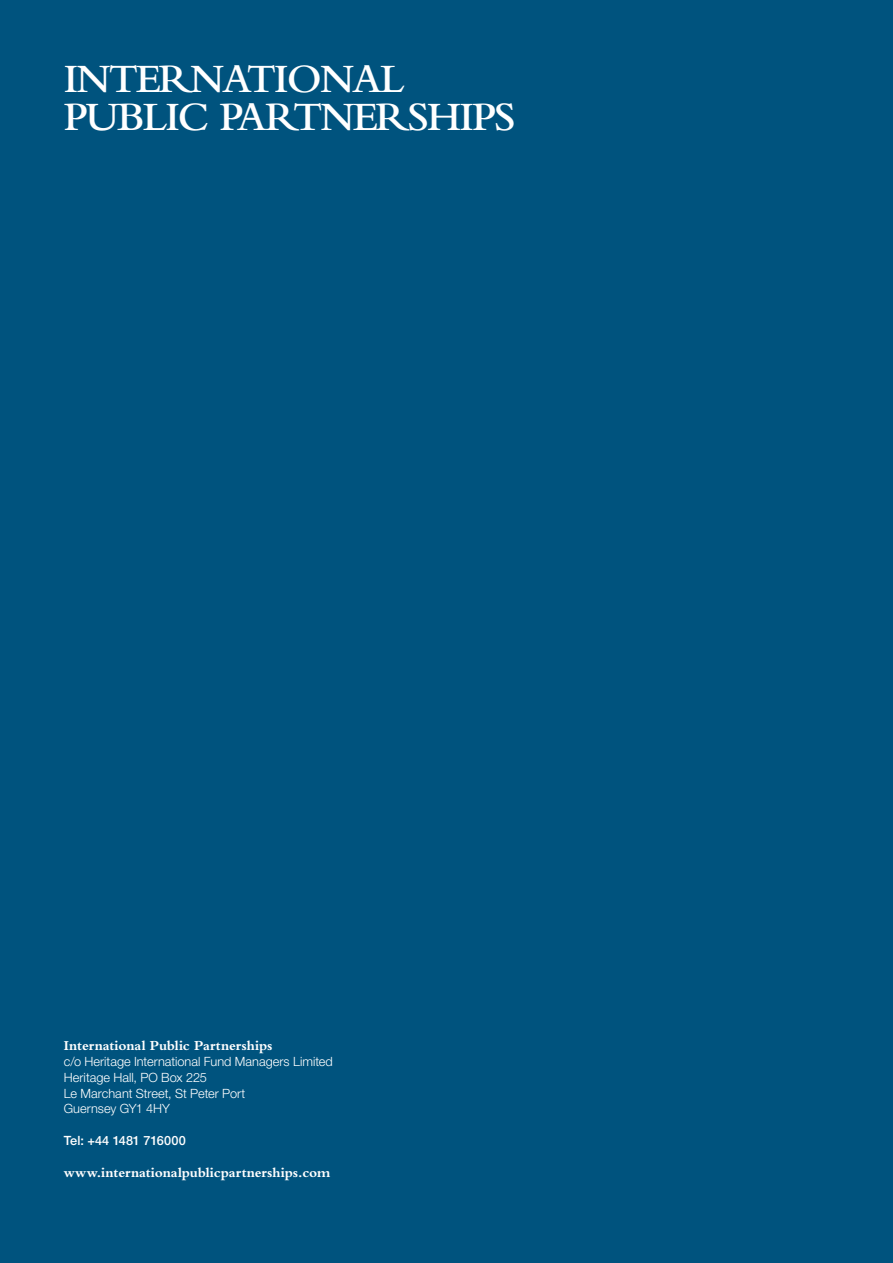
<style>
.page{position:relative;width:893px;height:1263px;background:#00537e}
.page>*{position:absolute;margin:0;border:0;box-sizing:border-box;transform-origin:0 0}
.t1{font:600 42px/37.5px "Bembo Std";letter-spacing:-.04em;color:#fff}
.t2{font:700 14.25px "Bembo Std";color:#fff}
.t3{font:300 12.75px/15.8px "Helvetica Neue LT Std";letter-spacing:.005em;color:#fff}
.t4{font:500 12.75px "Helvetica Neue LT Std";letter-spacing:.005em;color:#fff}
</style>
<div class="page">
<h1 class="t1" style="left:64px;top:60px;width:454px">INTERNATIONAL<br>PUBLIC PARTNERSHIPS</h1>
<p class="t2" style="left:64px;top:1038px;width:210px">International Public Partnerships</p>
<p class="t3" style="left:64px;top:1053px;width:271px">c/o Heritage International Fund Managers Limited<br>Heritage Hall, PO Box 225<br>Le Marchant Street, St Peter Port<br>Guernsey GY1 4HY</p>
<p class="t4" style="left:64px;top:1133px;width:123px">Tel: +44 1481 716000</p>
<p class="t2" style="left:64px;top:1165px;width:268px">www.internationalpublicpartnerships.com</p>
</div>
